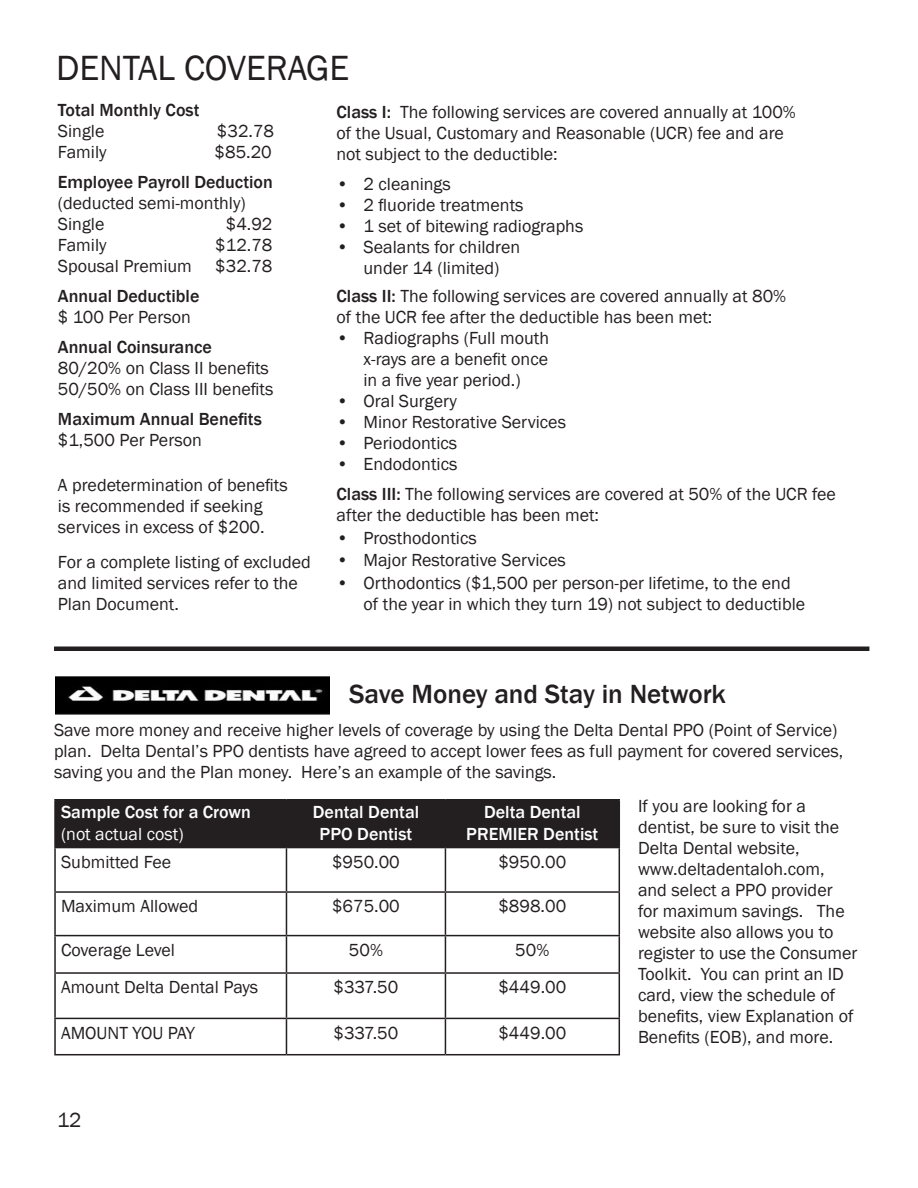
<style>
.page{position:relative;width:918px;height:1188px;background:#fff}
.page>*{position:absolute;margin:0;border:0;box-sizing:border-box;transform-origin:0 0}
.t1{font:36px "Franklin Gothic";color:#231f20}
.t2{font:500 27px "Franklin Gothic";color:#231f20}
.t3{font:21px "Franklin Gothic";color:#231f20}
.t4{font:18px/21px "Franklin Gothic";color:#231f20}
.t5{font:500 18px/21px "Franklin Gothic";color:#231f20}
.t6{font:500 18px/21.6px "Franklin Gothic";color:#fff;text-align:center}
.s1{font-weight:500}
.s2{font-weight:400}
</style>
<div class="page">
<div style="left:54px;top:646px;width:815px;height:5px;background:#231f20"></div>
<div style="left:56px;top:801px;width:563px;height:46px;background:#231f20"></div>
<hr style="left:54px;top:799px;width:232px;height:2px;background:#231f20">
<hr style="left:54px;top:801px;width:2px;height:46px;background:#231f20">
<hr style="left:286px;top:799px;width:159px;height:2px;background:#231f20">
<hr style="left:286px;top:801px;width:1px;height:46px;background:#231f20">
<hr style="left:445px;top:799px;width:175px;height:2px;background:#231f20">
<hr style="left:445px;top:801px;width:1px;height:46px;background:#231f20">
<hr style="left:619px;top:801px;width:1px;height:46px;background:#231f20">
<hr style="left:54px;top:847px;width:232px;height:1px;background:#231f20">
<hr style="left:54px;top:848px;width:2px;height:43px;background:#231f20">
<hr style="left:286px;top:847px;width:159px;height:1px;background:#231f20">
<hr style="left:286px;top:848px;width:1px;height:43px;background:#231f20">
<hr style="left:445px;top:847px;width:175px;height:1px;background:#231f20">
<hr style="left:445px;top:848px;width:1px;height:43px;background:#231f20">
<hr style="left:619px;top:848px;width:1px;height:43px;background:#231f20">
<hr style="left:54px;top:891px;width:232px;height:2px;background:#231f20">
<hr style="left:54px;top:893px;width:2px;height:42px;background:#231f20">
<hr style="left:286px;top:891px;width:159px;height:2px;background:#231f20">
<hr style="left:286px;top:893px;width:1px;height:42px;background:#231f20">
<hr style="left:445px;top:891px;width:175px;height:2px;background:#231f20">
<hr style="left:445px;top:893px;width:1px;height:42px;background:#231f20">
<hr style="left:619px;top:893px;width:1px;height:42px;background:#231f20">
<hr style="left:54px;top:935px;width:232px;height:1px;background:#231f20">
<hr style="left:54px;top:936px;width:2px;height:36px;background:#231f20">
<hr style="left:286px;top:935px;width:159px;height:1px;background:#231f20">
<hr style="left:286px;top:936px;width:1px;height:36px;background:#231f20">
<hr style="left:445px;top:935px;width:175px;height:1px;background:#231f20">
<hr style="left:445px;top:936px;width:1px;height:36px;background:#231f20">
<hr style="left:619px;top:936px;width:1px;height:36px;background:#231f20">
<hr style="left:54px;top:972px;width:232px;height:2px;background:#231f20">
<hr style="left:54px;top:974px;width:2px;height:44px;background:#231f20">
<hr style="left:286px;top:972px;width:159px;height:2px;background:#231f20">
<hr style="left:286px;top:974px;width:1px;height:44px;background:#231f20">
<hr style="left:445px;top:972px;width:175px;height:2px;background:#231f20">
<hr style="left:445px;top:974px;width:1px;height:44px;background:#231f20">
<hr style="left:619px;top:974px;width:1px;height:44px;background:#231f20">
<hr style="left:54px;top:1018px;width:232px;height:1px;background:#231f20">
<hr style="left:54px;top:1019px;width:2px;height:35px;background:#231f20">
<hr style="left:286px;top:1018px;width:159px;height:1px;background:#231f20">
<hr style="left:286px;top:1019px;width:1px;height:35px;background:#231f20">
<hr style="left:445px;top:1018px;width:175px;height:1px;background:#231f20">
<hr style="left:445px;top:1019px;width:1px;height:35px;background:#231f20">
<hr style="left:619px;top:1019px;width:1px;height:35px;background:#231f20">
<hr style="left:54px;top:1054px;width:232px;height:1px;background:#231f20">
<hr style="left:286px;top:1054px;width:159px;height:1px;background:#231f20">
<hr style="left:445px;top:1054px;width:175px;height:1px;background:#231f20">
<img style="left:56px;top:677px;width:274px;height:38px">
<p class="t1" style="left:56px;top:46px;width:295px">DENTAL COVERAGE</p>
<p class="t4" style="left:337px;top:102px;width:461px"><span class="s1">Class I:</span> The following services are covered annually at 100% of the Usual, Customary and Reasonable (UCR) fee and are not subject to the deductible:</p>
<p class="t4" style="left:337px;top:174px;width:116px">• 2 cleanings</p>
<p class="t4" style="left:337px;top:195px;width:189px">• 2 fluoride treatments</p>
<p class="t4" style="left:337px;top:216px;width:248px">• 1 set of bitewing radiographs</p>
<p class="t4" style="left:337px;top:237px;width:185px;text-align:center">• Sealants for children under 14 (limited)</p>
<p class="t4" style="left:337px;top:286px;width:451px"><span class="s1">Class II:</span> The following services are covered annually at 80% of the UCR fee after the deductible has been met:</p>
<p class="t4" style="left:364px;top:328px;width:187px;text-align:justify;text-indent:-27px">• Radiographs (Full mouth x-rays are a benefit once in a five year period.)</p>
<p class="t4" style="left:337px;top:391px;width:122px">• Oral Surgery</p>
<p class="t4" style="left:337px;top:412px;width:231px">• Minor Restorative Services</p>
<p class="t4" style="left:337px;top:433px;width:122px">• Periodontics</p>
<p class="t4" style="left:337px;top:454px;width:122px">• Endodontics</p>
<p class="t4" style="left:337px;top:484px;width:501px"><span class="s1">Class III:</span> The following services are covered at 50% of the UCR fee after the deductible has been met:</p>
<p class="t4" style="left:337px;top:528px;width:142px">• Prosthodontics</p>
<p class="t4" style="left:337px;top:550px;width:231px">• Major Restorative Services</p>
<p class="t4" style="left:364px;top:573px;width:443px;text-indent:-27px">• Orthodontics ($1,500 per person-per lifetime, to the end of the year in which they turn 19) not subject to deductible</p>
<p class="t5" style="left:58px;top:100px;width:143px">Total Monthly Cost</p>
<p class="t4" style="left:58px;top:121px;width:48px">Single</p>
<p class="t4" style="left:217px;top:121px;width:59px">$32.78</p>
<p class="t4" style="left:58px;top:142px;width:50px">Family</p>
<p class="t4" style="left:215px;top:142px;width:59px">$85.20</p>
<p class="t5" style="left:58px;top:172px;width:216px">Employee Payroll Deduction <span class="s2">(deducted semi-monthly)</span></p>
<p class="t4" style="left:58px;top:214px;width:48px">Single</p>
<p class="t4" style="left:226px;top:214px;width:48px">$4.92</p>
<p class="t4" style="left:58px;top:235px;width:50px">Family</p>
<p class="t4" style="left:215px;top:235px;width:59px">$12.78</p>
<p class="t4" style="left:58px;top:256px;width:136px">Spousal Premium</p>
<p class="t4" style="left:215px;top:256px;width:59px">$32.78</p>
<p class="t5" style="left:58px;top:286px;width:143px">Annual Deductible</p>
<p class="t4" style="left:58px;top:307px;width:134px">$ 100 Per Person</p>
<p class="t4" style="left:58px;top:337px;width:217px"><span class="s1">Annual Coinsurance<br></span>80/20% on Class II benefits<br>50/50% on Class III benefits</p>
<p class="t5" style="left:58px;top:409px;width:206px">Maximum Annual Benefits <span class="s2">$1,500 Per Person</span></p>
<p class="t4" style="left:58px;top:475px;width:231px">A predetermination of benefits is recommended if seeking services in excess of $200.</p>
<p class="t4" style="left:58px;top:552px;width:255px">For a complete listing of excluded and limited services refer to the<br>Plan Document.</p>
<p class="t2" style="left:349px;top:677px;width:378px">Save Money and Stay in Network</p>
<p class="t4" style="left:54px;top:720px;width:791px">Save more money and receive higher levels of coverage by using the Delta Dental PPO (Point of Service) plan. Delta Dental’s PPO dentists have agreed to accept lower fees as full payment for covered services, saving you and the Plan money. Here’s an example of the savings.</p>
<p class="t6" style="left:61px;top:802px;width:191px;text-align:left">Sample Cost for a Crown <span class="s2">(not actual cost)</span></p>
<p class="t6" style="left:313px;top:802px;width:108px">Dental Dental<br>PPO Dentist</p>
<p class="t6" style="left:466px;top:802px;width:134px">Delta Dental<br>PREMIER Dentist</p>
<p class="t4" style="left:61px;top:852px;width:112px">Submitted Fee</p>
<p class="t4" style="left:332px;top:852px;width:69px">$950.00</p>
<p class="t4" style="left:498px;top:852px;width:69px">$950.00</p>
<p class="t4" style="left:61px;top:896px;width:139px">Maximum Allowed</p>
<p class="t4" style="left:332px;top:896px;width:69px">$675.00</p>
<p class="t4" style="left:498px;top:896px;width:69px">$898.00</p>
<p class="t4" style="left:61px;top:940px;width:116px">Coverage Level</p>
<p class="t4" style="left:349px;top:940px;width:36px">50%</p>
<p class="t4" style="left:515px;top:940px;width:36px">50%</p>
<p class="t4" style="left:61px;top:977px;width:199px">Amount Delta Dental Pays</p>
<p class="t4" style="left:333px;top:977px;width:66px">$337.50</p>
<p class="t4" style="left:498px;top:977px;width:69px">$449.00</p>
<p class="t4" style="left:61px;top:1022px;width:135px">AMOUNT YOU PAY</p>
<p class="t4" style="left:333px;top:1022px;width:66px">$337.50</p>
<p class="t4" style="left:498px;top:1022px;width:69px">$449.00</p>
<p class="t3" style="left:57px;top:1107px;width:26px">12</p>
<p class="t4" style="left:638px;top:796px;width:221px">If you are looking for a dentist, be sure to visit the<br>Delta Dental website, www.deltadentaloh.com, and select a PPO provider<br>for maximum savings. The website also allows you to register to use the Consumer<br>Toolkit. You can print an ID card, view the schedule of benefits, view Explanation of<br>Benefits (EOB), and more.</p>
</div>
